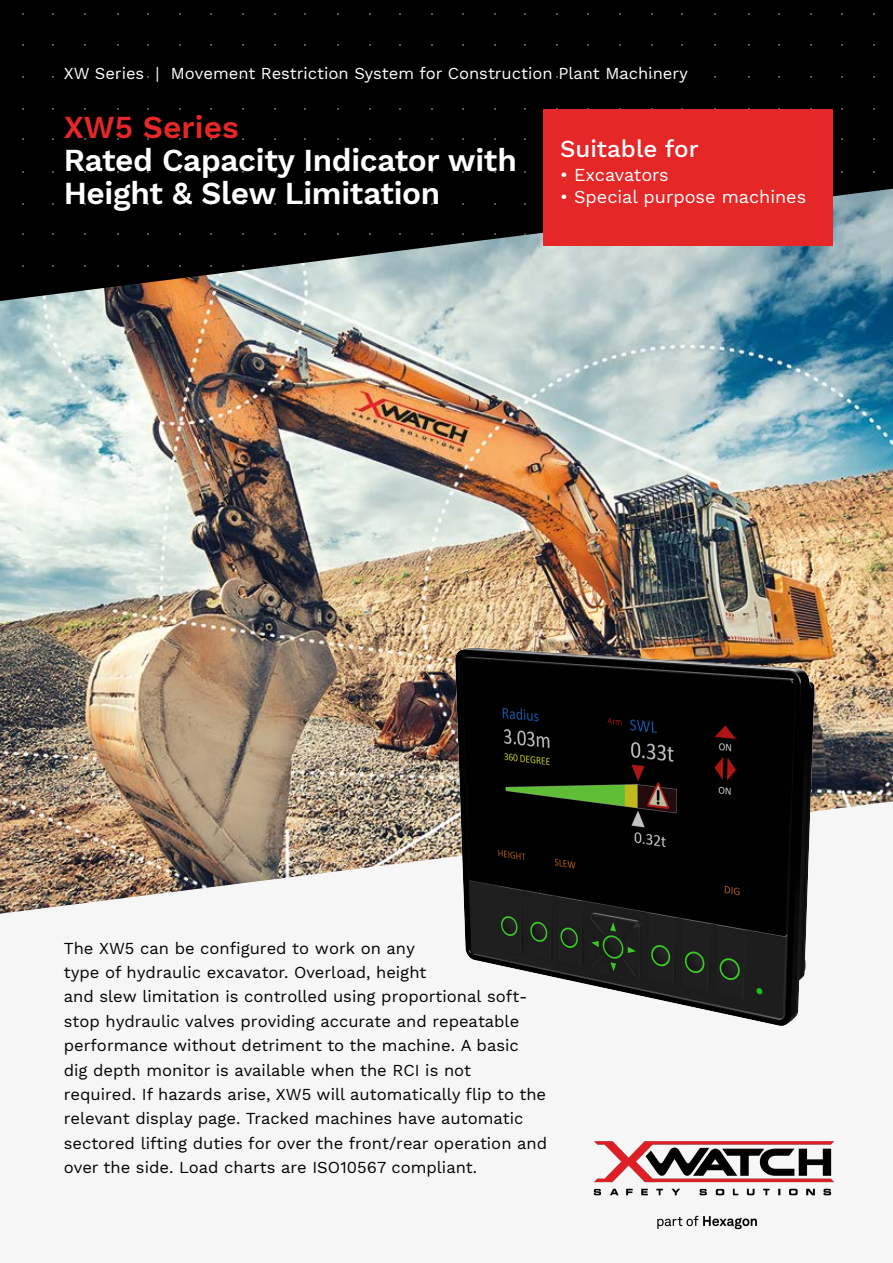
<style>
.page{position:relative;width:893px;height:1263px;background:#fff}
.page>*{position:absolute;margin:0;border:0;box-sizing:border-box;transform-origin:0 0}
.t1{font:600 31.5px/33px "Work Sans";letter-spacing:-.01em;color:#fff}
.t2{font:600 31.5px "Work Sans";color:#e52728}
.t3{font:500 24px "Work Sans";color:#fff}
.t4{font:18px "Work Sans";color:#fff}
.t5{font:16.5px/24.5px "Work Sans";color:#000}
.t6{font:16.5px "Work Sans";color:#fff}
</style>
<div class="page">
<img style="left:0;top:301px;width:893px;height:500px">
<svg style="left:0;top:0;width:893px;height:301px;background:#1e2222"></svg>
<img style="left:0;top:801px;width:893px;height:113px">
<div style="left:543px;top:109px;width:289px;height:137px;background:#e52728"></div>
<img style="left:393px;top:577px;width:491px;height:449px">
<img style="left:593px;top:1141px;width:242px;height:89px">
<p class="t6" style="left:64px;top:64px;width:626px">XW Series | Movement Restriction System for Construction Plant Machinery</p>
<h1 class="t2" style="left:64px;top:109px;width:176px">XW5 Series</h1>
<h1 class="t1" style="left:64px;top:146px;width:455px">Rated Capacity Indicator with<br>Height &amp; Slew Limitation</h1>
<h2 class="t3" style="left:560px;top:135px;width:140px">Suitable for</h2>
<p class="t4" style="left:560px;top:164px;width:110px">• Excavators</p>
<p class="t4" style="left:560px;top:186px;width:247px">• Special purpose machines</p>
<p class="t5" style="left:64px;top:936px;width:485px">The XW5 can be configured to work on any<br>type of hydraulic excavator. Overload, height<br>and slew limitation is controlled using proportional soft&shy;stop hydraulic valves providing accurate and repeatable performance without detriment to the machine. A basic<br>dig depth monitor is available when the RCI is not required. If hazards arise, XW5 will automatically flip to the relevant display page. Tracked machines have automatic sectored lifting duties for over the front/rear operation and over the side. Load charts are ISO10567 compliant.</p>
</div>
